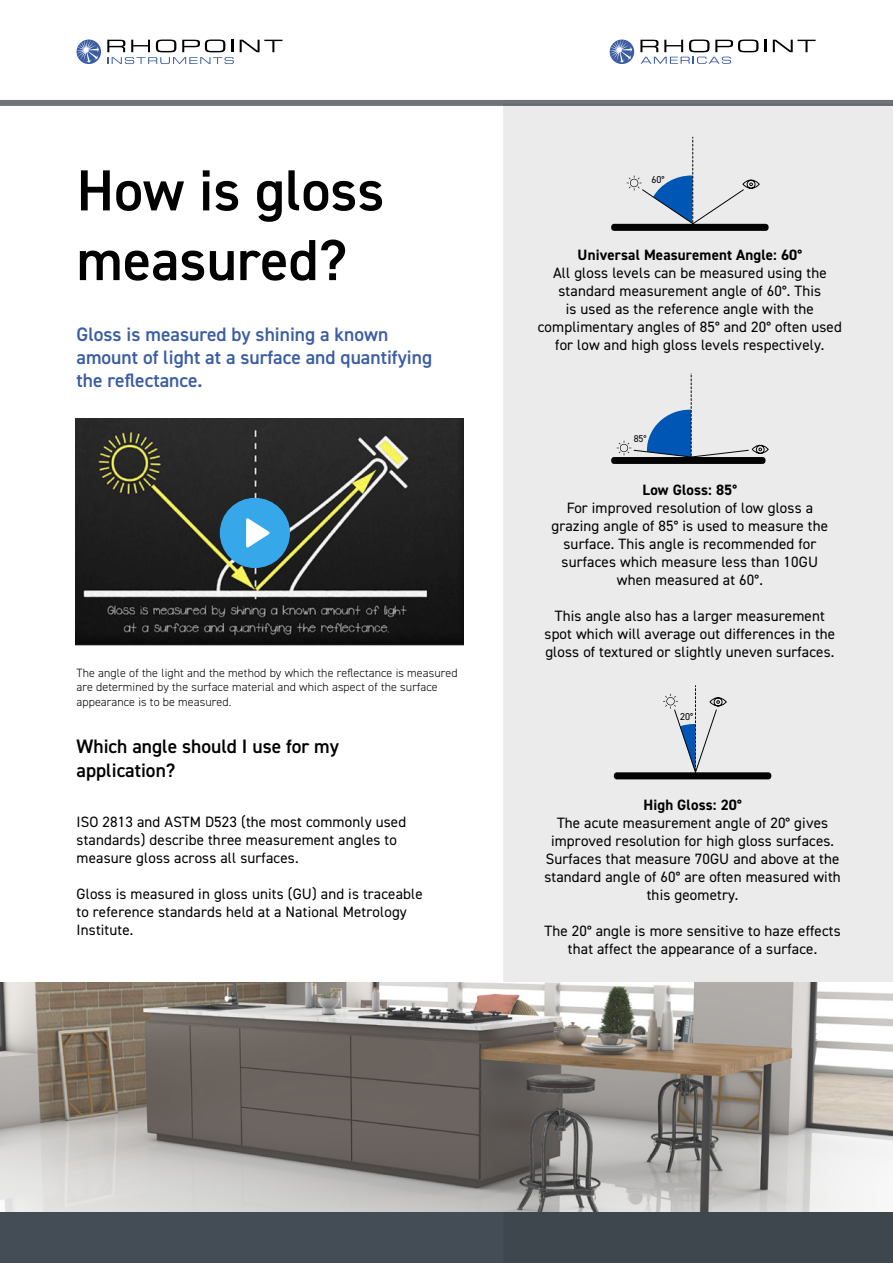
<style>
.page{position:relative;width:893px;height:1263px;background:#fff}
.page>*{position:absolute;margin:0;border:0;box-sizing:border-box;transform-origin:0 0}
.t1{font:600 58.05px/69.8px "DIN2014";color:#000}
.t2{font:600 19.5px/23.4px "DIN2014";color:#3b5da3}
.t3{font:600 19.5px/23.4px "DIN2014";color:#000}
.t4{font:15px/18px "DIN2014";letter-spacing:.01em;color:#000;text-align:center}
.t5{font:700 15px "DIN2014";letter-spacing:.01em;color:#000}
.t6{font:300 12px/14.4px "DIN2014";letter-spacing:.01em;color:#000}
.t7{font:10.05px "DIN2014";color:#040404}
.t8{font:9.9px "DIN2014";color:#040404}
</style>
<div class="page">
<svg style="left:240px;top:40px;width:42px;height:12px"></svg>
<svg style="left:107px;top:40px;width:127px;height:24px"></svg>
<svg style="left:77px;top:40px;width:24px;height:24px"></svg>
<svg style="left:77px;top:40px;width:22px;height:23px"></svg>
<svg style="left:764px;top:40px;width:2px;height:12px"></svg>
<svg style="left:773px;top:40px;width:43px;height:12px"></svg>
<svg style="left:610px;top:40px;width:24px;height:24px"></svg>
<svg style="left:610px;top:40px;width:22px;height:23px"></svg>
<svg style="left:640px;top:40px;width:118px;height:24px"></svg>
<div style="left:0;top:1212px;width:893px;height:51px;background:#444d55"></div>
<div style="left:0;top:100px;width:893px;height:6px;background:#70737a"></div>
<div style="left:503px;top:106px;width:390px;height:877px;background:#ebebeb"></div>
<img style="left:0;top:983px;width:893px;height:229px">
<div style="left:614px;top:772px;width:157px;height:7px;background:#040404;border-radius:3px"></div>
<svg style="left:663px;top:686px;width:64px;height:87px;background:#cfd4da"></svg>
<div style="left:611px;top:224px;width:158px;height:7px;background:#040404;border-radius:3px"></div>
<svg style="left:627px;top:137px;width:133px;height:87px;background:#ced7df"></svg>
<div style="left:611px;top:457px;width:154px;height:7px;background:#040404;border-radius:3px"></div>
<svg style="left:617px;top:375px;width:152px;height:84px;background:#c4ceda"></svg>
<img style="left:76px;top:418px;width:387px;height:228px">
<svg style="left:220px;top:498px;width:70px;height:70px;background:#4797c2"></svg>
<h1 class="t1" style="left:77px;top:158px;width:309px">How is gloss measured?</h1>
<h2 class="t2" style="left:77px;top:323px;width:357px">Gloss is measured by shining a known amount of light at a surface and quantifying the reflectance.</h2>
<p class="t6" style="left:76px;top:666px;width:383px">The angle of the light and the method by which the reflectance is measured are determined by the surface material and which aspect of the surface appearance is to be measured.</p>
<h2 class="t3" style="left:77px;top:736px;width:264px">Which angle should I use for my application?</h2>
<p class="t4" style="left:77px;top:813px;width:331px;text-align:left">ISO 2813 and ASTM D523 (the most commonly used standards) describe three measurement angles to measure gloss across all surfaces.</p>
<p class="t4" style="left:77px;top:885px;width:348px;text-align:left">Gloss is measured in gloss units (GU) and is traceable to reference standards held at a National Metrology<br>Institute.</p>
<p class="t7" style="left:651px;top:173px;width:15px">60°</p>
<p class="t5" style="left:578px;top:248px;width:226px">Universal Measurement Angle: 60°</p>
<p class="t4" style="left:538px;top:265px;width:306px">All gloss levels can be measured using the standard measurement angle of 60°. This<br>is used as the reference angle with the complimentary angles of 85° and 20° often used for low and high gloss levels respectively.</p>
<p class="t8" style="left:634px;top:432px;width:14px">85°</p>
<p class="t5" style="left:643px;top:483px;width:96px">Low Gloss: 85°</p>
<p class="t4" style="left:551px;top:499px;width:278px">For improved resolution of low gloss a grazing angle of 85° is used to measure the surface. This angle is recommended for surfaces which measure less than 10GU when measured at 60°.</p>
<p class="t4" style="left:545px;top:607px;width:292px">This angle also has a larger measurement spot which will average out differences in the gloss of textured or slightly uneven surfaces.</p>
<p class="t7" style="left:680px;top:711px;width:15px">20°</p>
<p class="t5" style="left:643px;top:798px;width:100px">High Gloss: 20°</p>
<p class="t4" style="left:544px;top:814px;width:298px">The acute measurement angle of 20° gives improved resolution for high gloss surfaces.<br>Surfaces that measure 70GU and above at the standard angle of 60° are often measured with this geometry.</p>
<p class="t4" style="left:544px;top:922px;width:298px">The 20° angle is more sensitive to haze effects that affect the appearance of a surface.</p>
</div>
